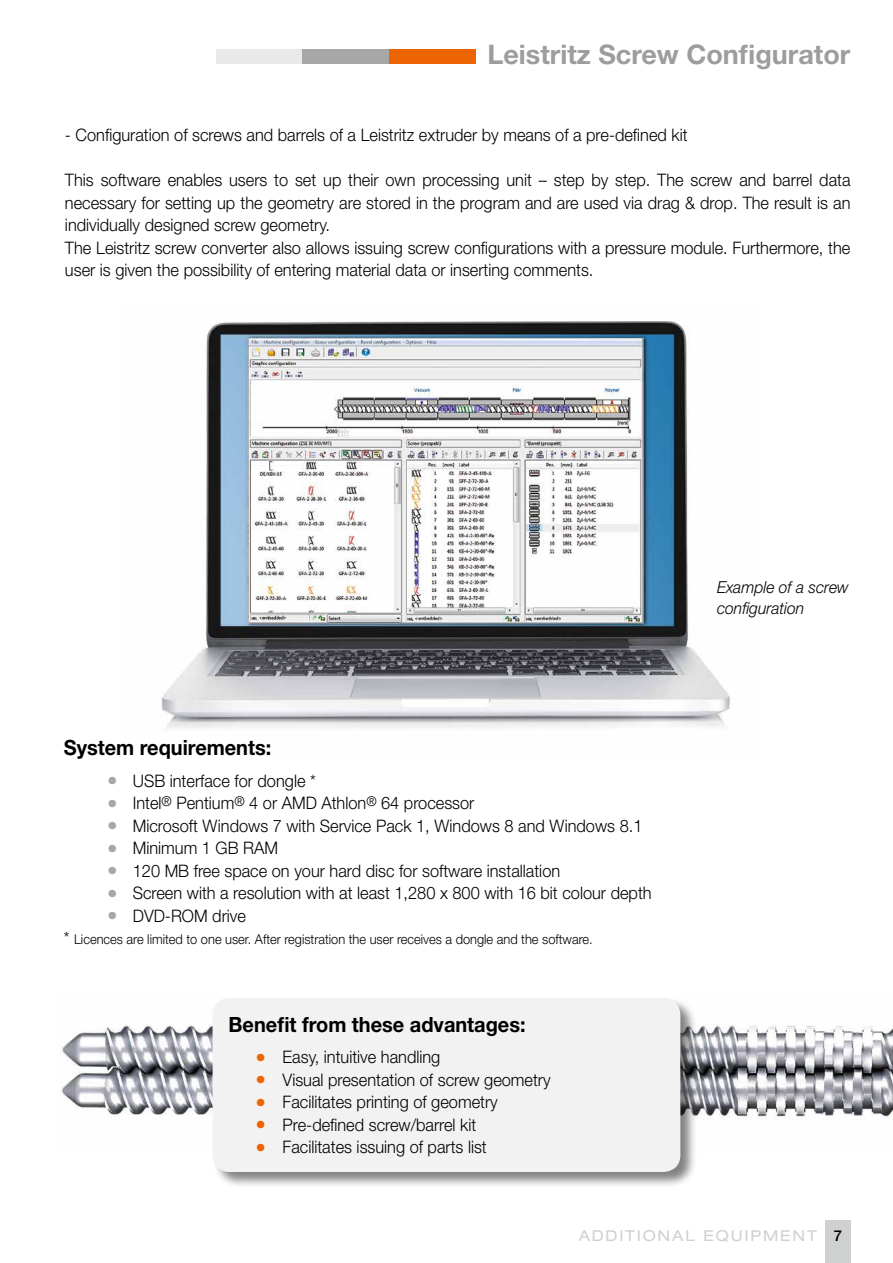
<style>
.page{position:relative;width:893px;height:1263px;background:#fff}
.page>*{position:absolute;margin:0;border:0;box-sizing:border-box;transform-origin:0 0}
.t1{font:700 27px "Helvetica Neue";color:#9c9d9d}
.t2{font:700 21px "Helvetica Neue";color:#000;scale:.95 1}
.t3{font:300 17.25px/22.5px "Helvetica Neue";color:#000;scale:.95 1}
.t4{font:italic 300 16.5px/21px "Helvetica Neue";color:#000;scale:.95 1}
.t5{font:expanded 15px "Helvetica Neue";letter-spacing:.12em;color:#cfd0d0}
.t6{font:300 13.5px "Helvetica Neue";color:#000;scale:.95 1}
.s1{font-size:21px;color:#a7a7a8}
.s2{font-size:17.25px}
.s3{font-size:21px;color:#ec6502}
.s4{font-weight:500;font-stretch:normal;color:#000}
</style>
<div class="page">
<div style="left:825px;top:1220px;width:25px;height:43px;background:#cfd0d0"></div>
<img style="left:61px;top:1023px;width:832px;height:96px">
<div style="left:216px;top:49px;width:86px;height:15px;background:#e9e9e9"></div>
<div style="left:302px;top:49px;width:87px;height:15px;background:#a7a7a8"></div>
<div style="left:389px;top:49px;width:86px;height:15px;background:#ec6502"></div>
<img style="left:161px;top:321px;width:569px;height:409px">
<div style="left:212px;top:997px;width:485px;height:192px;background:#000;opacity:.49"></div>
<div style="left:213px;top:998px;width:467px;height:174px;background:#f2f2f2;border-radius:17px"></div>
<h1 class="t1" style="left:487px;top:37px;width:365px">Leistritz Screw Configurator</h1>
<p class="t3" style="left:65px;top:124px;width:657px">- Configuration of screws and barrels of a Leistritz extruder by means of a pre-defined kit</p>
<p class="t3" style="left:65px;top:169px;width:828px">This software enables users to set up their own processing unit – step by step. The screw and barrel data necessary for setting up the geometry are stored in the program and are used via drag &amp; drop. The result is an individually designed screw geometry.<br>The Leistritz screw converter also allows issuing screw configurations with a pressure module. Furthermore, the user is given the possibility of entering material data or inserting comments.</p>
<p class="t2" style="left:64px;top:735px;width:220px">System requirements:</p>
<p class="t3" style="left:107px;top:769px;width:221px"><span class="s1">•</span> USB interface for dongle *</p>
<p class="t3" style="left:107px;top:791px;width:388px"><span class="s1">•</span> Intel<sup>®</sup> Pentium<sup>®</sup> 4 or AMD Athlon<sup>®</sup> 64 processor</p>
<p class="t3" style="left:107px;top:814px;width:565px"><span class="s1">•</span> Microsoft Windows 7 with Service Pack 1, Windows 8 and Windows 8.1</p>
<p class="t3" style="left:107px;top:836px;width:181px"><span class="s1">•</span> Minimum 1 GB RAM</p>
<p class="t3" style="left:107px;top:859px;width:478px"><span class="s1">•</span> 120 MB free space on your hard disc for software installation</p>
<p class="t3" style="left:107px;top:881px;width:574px"><span class="s1">•</span> Screen with a resolution with at least 1,280 x 800 with 16 bit colour depth</p>
<p class="t3" style="left:107px;top:904px;width:147px"><span class="s1">•</span> DVD-ROM drive</p>
<p class="t6" style="left:64px;top:931px;width:558px"><span class="s2">*</span> Licences are limited to one user. After registration the user receives a dongle and the software.</p>
<p class="t2" style="left:229px;top:1011px;width:314px">Benefit from these advantages:</p>
<p class="t3" style="left:256px;top:1045px;width:196px"><span class="s3">•</span> Easy, intuitive handling</p>
<p class="t3" style="left:256px;top:1068px;width:312px"><span class="s3">•</span> Visual presentation of screw geometry</p>
<p class="t3" style="left:256px;top:1090px;width:256px"><span class="s3">•</span> Facilitates printing of geometry</p>
<p class="t3" style="left:256px;top:1113px;width:234px"><span class="s3">•</span> Pre-defined screw/barrel kit</p>
<p class="t3" style="left:256px;top:1135px;width:245px"><span class="s3">•</span> Facilitates issuing of parts list</p>
<p class="t4" style="left:717px;top:576px;width:140px">Example of a screw configuration</p>
<p class="t5" style="left:579px;top:1226px;width:265px">ADDITIONAL EQUIPMENT <span class="s4">7</span></p>
</div>
